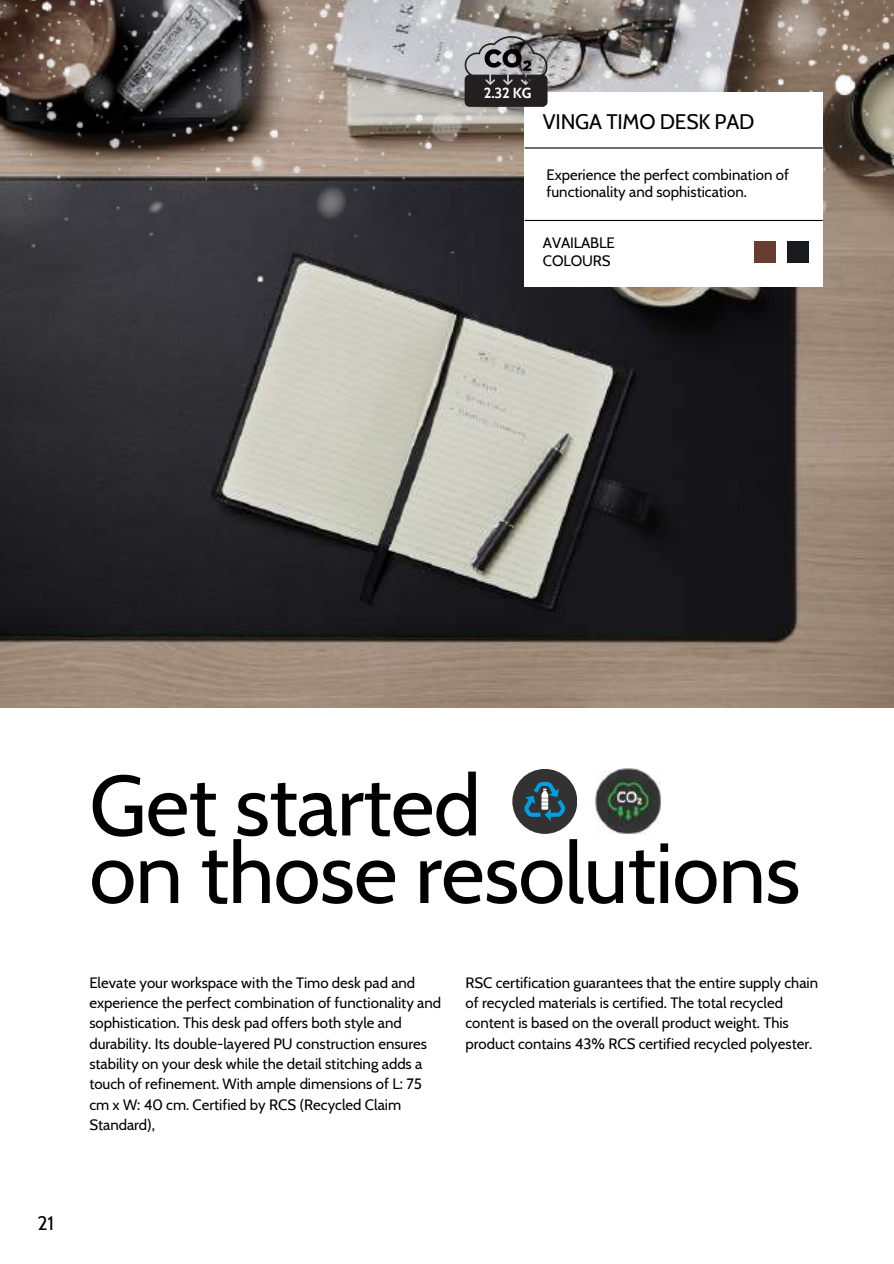
<style>
.page{position:relative;width:894px;height:1264px;background:#fff}
.page>*{position:absolute;margin:0;border:0;box-sizing:border-box;transform-origin:0 0}
.t1{font:85.05px/67.5px "Cabin";letter-spacing:-.01em;color:#000}
.t2{font:21px "Cabin";letter-spacing:-.01em;color:#000}
.t3{font:19.5px "Cabin";color:#000}
.t4{font:15px/20.2px "Cabin";color:#000}
.t5{font:700 14.55px "Cabin";color:#fff}
</style>
<div class="page">
<img style="left:0;top:285px;width:893px;height:423px">
<img style="left:0;top:0;width:893px;height:285px">
<div style="left:524px;top:93px;width:298px;height:194px;background:#fff"></div>
<hr style="left:524px;top:147px;width:298px;height:1px;background:#000">
<hr style="left:524px;top:220px;width:298px;height:1px;background:#000">
<div style="left:754px;top:241px;width:22px;height:22px;background:#673c2f"></div>
<div style="left:787px;top:241px;width:21px;height:22px;background:#191a1e"></div>
<div style="left:512px;top:769px;width:65px;height:64px;background:#313231;border-radius:50%"></div>
<svg style="left:524px;top:781px;width:41px;height:39px"></svg>
<img style="left:595px;top:769px;width:66px;height:65px">
<svg style="left:464px;top:36px;width:83px;height:71px;background:#625f62"></svg>
<p class="t5" style="left:483px;top:84px;width:49px">2.32 KG</p>
<h2 class="t2" style="left:542px;top:109px;width:213px">VINGA TIMO DESK PAD</h2>
<p class="t4" style="left:546px;top:166px;width:244px;line-height:16.8px">Experience the perfect combination of functionality and sophistication.</p>
<p class="t4" style="left:542px;top:234px;width:73px;line-height:18px">AVAILABLE<br>COLOURS</p>
<h3 class="t3" style="left:37px;top:1210px;width:18px">21</h3>
<h1 class="t1" style="left:89px;top:771px;width:712px">Get started<br>on those resolutions</h1>
<p class="t4" style="left:89px;top:972px;width:353px">Elevate your workspace with the Timo desk pad and experience the perfect combination of functionality and sophistication. This desk pad offers both style and durability. Its double-layered PU construction ensures stability on your desk while the detail stitching adds a touch of refinement. With ample dimensions of L: 75 cm x W: 40 cm. Certified by RCS (Recycled Claim Standard),</p>
<p class="t4" style="left:465px;top:972px;width:354px">RSC certification guarantees that the entire supply chain of recycled materials is certified. The total recycled content is based on the overall product weight. This product contains 43% RCS certified recycled polyester.</p>
</div>
